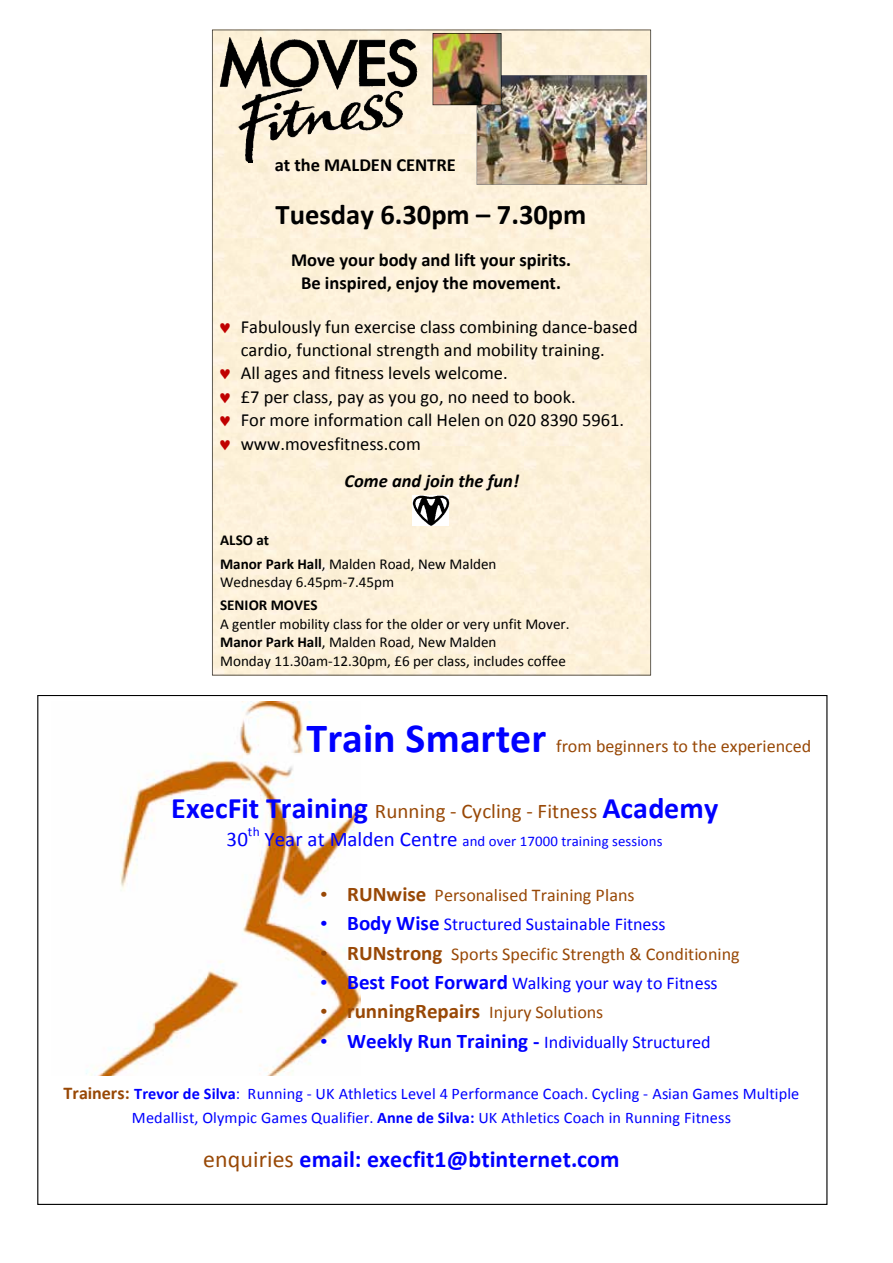
<style>
.page{position:relative;width:893px;height:1263px;background:#fff}
.page>*{position:absolute;margin:0;border:0;box-sizing:border-box;transform-origin:0 0}
.t1{font:700 41.55px "Calibri";letter-spacing:.005em;color:#00f}
.t2{font:700 28.5px "Calibri";color:#000}
.t3{font:700 23.7px "Calibri";letter-spacing:.005em;color:#00f}
.t4{font:20.85px/28px "Calibri";letter-spacing:.005em;color:#984806}
.t5{font:18.45px/23.4px "Calibri";color:#000}
.t6{font:700 18.45px/22.5px "Calibri";color:#000;text-align:center}
.t7{font:italic 700 18.45px "Calibri";color:#000}
.t8{font:18px "Calibri";color:#984806}
.t9{font:18px "Calibri";color:#00f}
.t10{font:16.2px/23.7px "Calibri";letter-spacing:.01em;color:#00f;text-align:center}
.t11{font:15.15px/18.5px "Calibri";color:#000}
.t12{font:700 15.15px "Calibri";color:#000}
.t13{font:14.7px "Calibri";letter-spacing:.01em;color:#00f}
.t14{font:13.35px "Calibri";color:#00f}
.s1{font-weight:700}
.s2{font-weight:700;font-size:29.85px;color:#00f}
.s3{color:#00f}
.s4{font-size:20.85px}
.s5{font-weight:700;font-size:20.85px}
.s6{font-weight:700;font-size:18px;color:#984806}
.s7{font-weight:400;color:#984806}
</style>
<div class="page">
<div style="left:212px;top:30px;width:439px;height:645px;background:#fdf1da"></div>
<img style="left:219px;top:36px;width:198px;height:127px">
<img style="left:433px;top:33px;width:214px;height:152px">
<img style="left:413px;top:495px;width:36px;height:30px">
<img style="left:86px;top:702px;width:225px;height:374px">
<img style="left:86px;top:789px;width:741px;height:107px">
<img style="left:295px;top:713px;width:533px;height:71px">
<img style="left:282px;top:881px;width:525px;height:189px">
<svg style="left:220px;top:323px;width:10px;height:10px"></svg>
<svg style="left:220px;top:369px;width:10px;height:10px"></svg>
<svg style="left:220px;top:392px;width:10px;height:11px"></svg>
<svg style="left:220px;top:416px;width:10px;height:10px"></svg>
<svg style="left:220px;top:439px;width:10px;height:11px"></svg>
<p class="t6" style="left:275px;top:154px;width:183px">at the MALDEN CENTRE</p>
<h2 class="t2" style="left:276px;top:197px;width:312px">Tuesday 6.30pm – 7.30pm</h2>
<p class="t6" style="left:291px;top:249px;width:281px">Move your body and lift your spirits.<br>Be inspired, enjoy the movement.</p>
<p class="t5" style="left:241px;top:315px;width:398px">Fabulously fun exercise class combining dance‐based cardio, functional strength and mobility training.<br>All ages and fitness levels welcome.<br>£7 per class, pay as you go, no need to book.<br>For more information call Helen on 020 8390 5961. www.movesfitness.com</p>
<p class="t7" style="left:345px;top:469px;width:176px">Come and join the fun!</p>
<p class="t11" style="left:220px;top:528px;width:278px;line-height:23.4px"><span class="s1">ALSO at<br>Manor Park Hall</span>, Malden Road, New Malden</p>
<p class="t11" style="left:220px;top:573px;width:176px">Wednesday 6.45pm‐7.45pm</p>
<p class="t12" style="left:220px;top:596px;width:99px">SENIOR MOVES</p>
<p class="t11" style="left:220px;top:615px;width:351px">A gentler mobility class for the older or very unfit Mover.<br><span class="s1">Manor Park Hall</span>, Malden Road, New Malden<br>Monday 11.30am‐12.30pm, £6 per class, includes coffee</p>
<h1 class="t1" style="left:306px;top:712px;width:242px">Train Smarter</h1>
<p class="t8" style="left:556px;top:735px;width:257px">from beginners to the experienced</p>
<p class="t4" style="left:227px;top:797px;width:493px;text-indent:-55px"><span class="s2">ExecFit Training</span> Running --‐ Cycling --‐ Fitness <span class="s2">Academy<br></span><span class="s3">30</span></p>
<p class="t14" style="left:248px;top:823px;width:13px">th</p>
<p class="t13" style="left:265px;top:831px;width:399px"><span class="s4">Year at Malden Centre</span> and over 17000 training sessions</p>
<p class="t8" style="left:320px;top:883px;width:316px">• <span class="s5">RUNwise</span> Personalised Training Plans</p>
<p class="t9" style="left:320px;top:913px;width:347px">• <span class="s5">Body Wise</span> Structured Sustainable Fitness</p>
<p class="t8" style="left:320px;top:942px;width:421px">• <span class="s5">RUNstrong</span> Sports Specific Strength &amp; Conditioning</p>
<p class="t9" style="left:320px;top:971px;width:399px">• <span class="s5">Best Foot Forward</span> Walking your way to Fitness</p>
<p class="t8" style="left:320px;top:1001px;width:285px">• <span class="s5">runningRepairs</span> Injury Solutions</p>
<p class="t9" style="left:320px;top:1030px;width:392px">• <span class="s5">Weekly Run Training --‐</span> Individually Structured</p>
<p class="t10" style="left:64px;top:1082px;width:737px"><span class="s6">Trainers:</span> <span class="s1">Trevor de Silva</span>: Running --‐ UK Athletics Level 4 Performance Coach. Cycling --‐ Asian Games Multiple<br>Medallist, Olympic Games Qualifier. <span class="s1">Anne de Silva:</span> UK Athletics Coach in Running Fitness</p>
<p class="t3" style="left:203px;top:1144px;width:418px"><span class="s7">enquiries</span> email: execfit1@btinternet.com</p>
</div>
